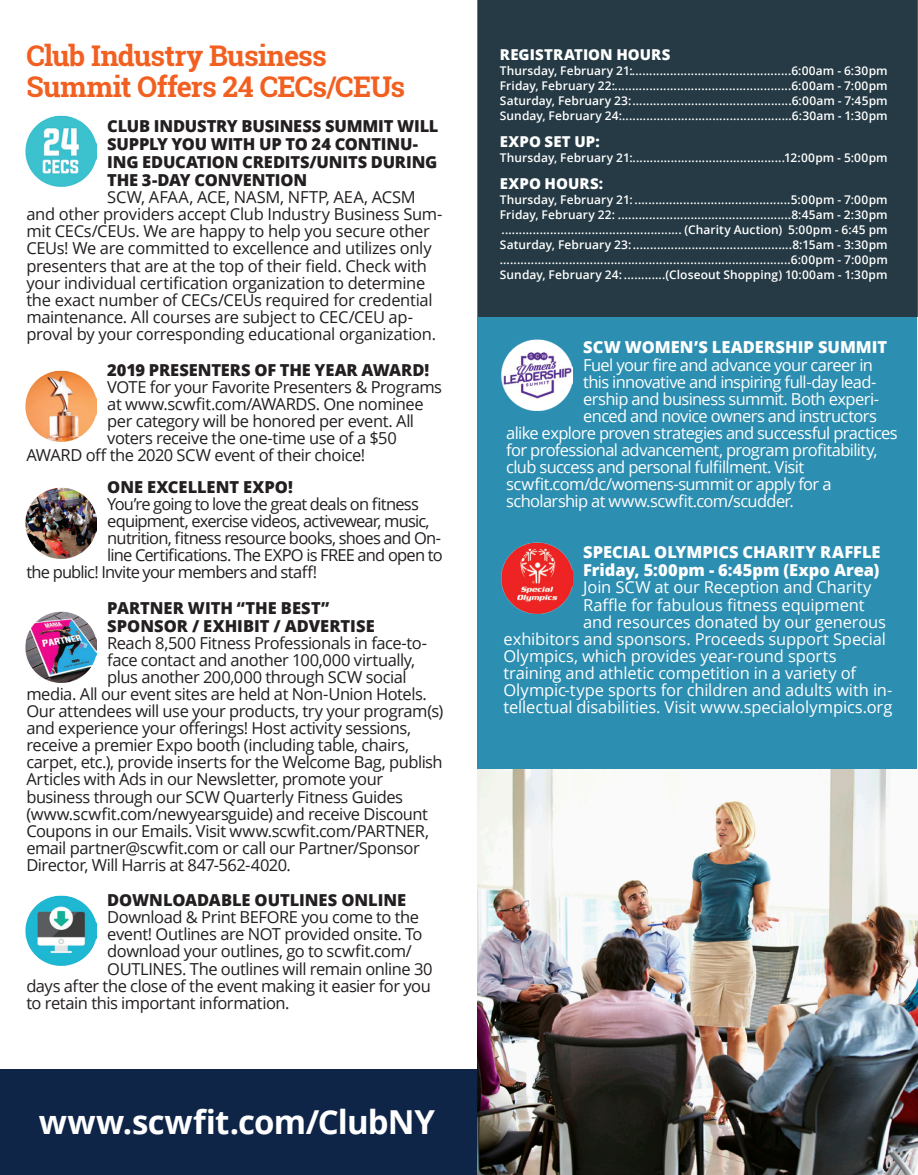
<style>
.page{position:relative;width:918px;height:1175px;background:#fff}
.page>*{position:absolute;margin:0;border:0;box-sizing:border-box;transform-origin:0 0}
.t1{font:700 33px "Open Sans";letter-spacing:-.02em;color:#fff}
.t2{font:700 28.5px/31.5px "Roboto Slab";letter-spacing:-.025em;color:#f26021}
.t3{font:16.5px/17.1px "Open Sans";letter-spacing:-.03em;color:#231f20}
.t4{font:16.5px "Open Sans";letter-spacing:-.04em;color:#fff}
.t5{font:16.5px "Open Sans";letter-spacing:-.015em;color:#fff}
.t6{font:800 16.5px/18px "Open Sans";letter-spacing:-.01em;color:#231f20}
.t7{font:16.5px "Open Sans";letter-spacing:-.05em;color:#231f20}
.t8{font:800 16.5px/18px "Open Sans";color:#fff}
.t9{font:800 15px "Open Sans";letter-spacing:.005em;color:#fff}
.t10{font:600 12px/15px "Open Sans";letter-spacing:.005em;color:#fff;text-align:justify}
</style>
<div class="page">
<div style="left:477px;top:0;width:440px;height:1174px;background:#2c8eb1"></div>
<div style="left:478px;top:0;width:440px;height:316px;background:#253a44"></div>
<img style="left:26px;top:115px;width:70px;height:71px">
<img style="left:26px;top:370px;width:70px;height:71px">
<img style="left:26px;top:487px;width:70px;height:71px">
<img style="left:26px;top:611px;width:70px;height:71px">
<img style="left:502px;top:542px;width:70px;height:71px">
<img style="left:502px;top:339px;width:70px;height:71px">
<img style="left:26px;top:895px;width:70px;height:70px">
<img style="left:847px;top:0;width:71px;height:317px">
<div style="left:0;top:1069px;width:918px;height:105px;background:#0e2548"></div>
<img style="left:477px;top:770px;width:441px;height:404px">
<h2 class="t2" style="left:26px;top:40px;width:380px">Club Industry Business<br>Summit Offers 24 CECs/CEUs</h2>
<p class="t6" style="left:107px;top:116px;width:333px">CLUB INDUSTRY BUSINESS SUMMIT WILL<br>SUPPLY YOU WITH UP TO 24 CONTINU-<br>ING EDUCATION CREDITS/UNITS DURING<br>THE 3-DAY CONVENTION</p>
<p class="t3" style="left:26px;top:188px;width:418px;text-indent:81px">SCW, AFAA, ACE, NASM, NFTP, AEA, ACSM and other providers accept Club Industry Business Sum&shy;mit CECs/CEUs. We are happy to help you secure other CEUs! We are committed to excellence and utilizes only presenters that are at the top of their field. Check with your individual certification organization to determine the exact number of CECs/CEUs required for credential maintenance. All courses are subject to CEC/CEU ap&shy;proval by your corresponding educational organization.</p>
<p class="t6" style="left:107px;top:360px;width:323px">2019 PRESENTERS OF THE YEAR AWARD!</p>
<p class="t3" style="left:107px;top:378px;width:336px">VOTE for your Favorite Presenters &amp; Programs</p>
<p class="t3" style="left:107px;top:395px;width:318px">at www.scwfit.com/AWARDS. One nominee</p>
<p class="t3" style="left:107px;top:412px;width:308px">per category will be honored per event. All</p>
<p class="t3" style="left:107px;top:429px;width:291px">voters receive the one-time use of a $50</p>
<p class="t3" style="left:26px;top:446px;width:340px">AWARD off the 2020 SCW event of their choice!</p>
<p class="t6" style="left:107px;top:477px;width:187px">ONE EXCELLENT EXPO!</p>
<p class="t7" style="left:107px;top:493px;width:313px">You’re going to love the great deals on fitness</p>
<p class="t7" style="left:107px;top:510px;width:324px">equipment, exercise videos, activewear, music,</p>
<p class="t3" style="left:107px;top:529px;width:335px">nutrition, fitness resource books, shoes and On-</p>
<p class="t7" style="left:107px;top:544px;width:337px">line Certifications. The EXPO is FREE and open to</p>
<p class="t7" style="left:26px;top:561px;width:292px">the public! Invite your members and staff!</p>
<p class="t6" style="left:107px;top:597px;width:269px">PARTNER WITH “THE BEST”<br>SPONSOR / EXHIBIT / ADVERTISE</p>
<p class="t3" style="left:107px;top:633px;width:321px">Reach 8,500 Fitness Professionals in face-to-</p>
<p class="t3" style="left:107px;top:651px;width:309px">face contact and another 100,000 virtually,</p>
<p class="t3" style="left:107px;top:668px;width:301px">plus another 200,000 through SCW social</p>
<p class="t3" style="left:26px;top:685px;width:402px">media. All our event sites are held at Non-Union Hotels.</p>
<p class="t3" style="left:26px;top:702px;width:418px">Our attendees will use your products, try your program(s)</p>
<p class="t3" style="left:26px;top:719px;width:386px">and experience your offerings! Host activity sessions,</p>
<p class="t3" style="left:26px;top:736px;width:384px">receive a premier Expo booth (including table, chairs,</p>
<p class="t3" style="left:26px;top:753px;width:418px">carpet, etc.), provide inserts for the Welcome Bag, publish</p>
<p class="t3" style="left:26px;top:770px;width:358px">Articles with Ads in our Newsletter, promote your</p>
<p class="t3" style="left:26px;top:787px;width:378px">business through our SCW Quarterly Fitness Guides</p>
<p class="t3" style="left:26px;top:804px;width:403px">(www.scwfit.com/newyearsguide) and receive Discount</p>
<p class="t3" style="left:26px;top:821px;width:404px">Coupons in our Emails. Visit www.scwfit.com/PARTNER,</p>
<p class="t3" style="left:26px;top:839px;width:395px">email partner@scwfit.com or call our Partner/Sponsor</p>
<p class="t3" style="left:26px;top:856px;width:266px">Director, Will Harris at 847-562-4020.</p>
<p class="t6" style="left:107px;top:890px;width:300px">DOWNLOADABLE OUTLINES ONLINE</p>
<p class="t3" style="left:107px;top:908px;width:313px">Download &amp; Print BEFORE you come to the</p>
<p class="t3" style="left:107px;top:925px;width:317px">event! Outlines are NOT provided onsite. To</p>
<p class="t3" style="left:107px;top:942px;width:306px">download your outlines, go to scwfit.com/</p>
<p class="t3" style="left:107px;top:959px;width:327px">OUTLINES. The outlines will remain online 30</p>
<p class="t3" style="left:26px;top:976px;width:406px">days after the close of the event making it easier for you</p>
<p class="t3" style="left:26px;top:993px;width:265px">to retain this important information.</p>
<h1 class="t1" style="left:39px;top:1098px;width:398px">www.scwfit.com/ClubNY</h1>
<p class="t9" style="left:500px;top:43px;width:172px">REGISTRATION HOURS</p>
<p class="t10" style="left:500px;top:63px;width:389px">Thursday, February 21:..............................................6:00am - 6:30pm Friday, February 22:...................................................6:00am - 7:00pm Saturday, February 23:..............................................6:00am - 7:45pm Sunday, February 24:.................................................6:30am - 1:30pm</p>
<p class="t9" style="left:500px;top:130px;width:101px">EXPO SET UP:</p>
<p class="t10" style="left:500px;top:150px;width:389px">Thursday, February 21:............................................12:00pm - 5:00pm</p>
<p class="t9" style="left:500px;top:172px;width:105px">EXPO HOURS:</p>
<p class="t10" style="left:500px;top:192px;width:389px">Thursday, February 21:.............................................5:00pm - 7:00pm<br>Friday, February 22: ..................................................8:45am - 2:30pm</p>
<p class="t10" style="left:500px;top:237px;width:389px">Saturday, February 23:..............................................8:15am - 3:30pm</p>
<p class="t10" style="left:500px;top:267px;width:389px">Sunday, February 24:............(Closeout Shopping) 10:00am - 1:30pm</p>
<p class="t10" style="left:502px;top:222px;width:388px">.................................................... (Charity Auction) 5:00pm - 6:45 pm</p>
<p class="t10" style="left:500px;top:252px;width:390px">....................................................................................6:00pm - 7:00pm</p>
<p class="t8" style="left:583px;top:337px;width:306px">SCW WOMEN’S LEADERSHIP SUMMIT</p>
<p class="t4" style="left:583px;top:353px;width:291px">Fuel your fire and advance your career in</p>
<p class="t4" style="left:583px;top:370px;width:295px">this innovative and inspiring full-day lead-</p>
<p class="t4" style="left:583px;top:387px;width:297px">ership and business summit. Both experi-</p>
<p class="t4" style="left:583px;top:404px;width:295px">enced and novice owners and instructors</p>
<p class="t4" style="left:506px;top:421px;width:393px">alike explore proven strategies and successful practices</p>
<p class="t4" style="left:506px;top:439px;width:373px">for professional advancement, program profitability,</p>
<p class="t4" style="left:506px;top:456px;width:300px">club success and personal fulfillment. Visit</p>
<p class="t4" style="left:506px;top:473px;width:327px">scwfit.com/dc/womens-summit or apply for a</p>
<p class="t4" style="left:506px;top:490px;width:289px">scholarship at www.scwfit.com/scudder.</p>
<p class="t8" style="left:583px;top:542px;width:299px">SPECIAL OLYMPICS CHARITY RAFFLE<br>Friday, 5:00pm - 6:45pm (Expo Area)</p>
<p class="t5" style="left:583px;top:576px;width:290px">Join SCW at our Reception and Charity</p>
<p class="t5" style="left:583px;top:593px;width:283px">Raffle for fabulous fitness equipment</p>
<p class="t5" style="left:583px;top:610px;width:304px">and resources donated by our generous</p>
<p class="t5" style="left:503px;top:627px;width:384px">exhibitors and sponsors. Proceeds support Special</p>
<p class="t5" style="left:503px;top:644px;width:335px">Olympics, which provides year-round sports</p>
<p class="t5" style="left:503px;top:661px;width:354px">training and athletic competition in a variety of</p>
<p class="t5" style="left:503px;top:679px;width:391px">Olympic-type sports for children and adults with in-</p>
<p class="t5" style="left:503px;top:696px;width:390px">tellectual disabilities. Visit www.specialolympics.org</p>
</div>
